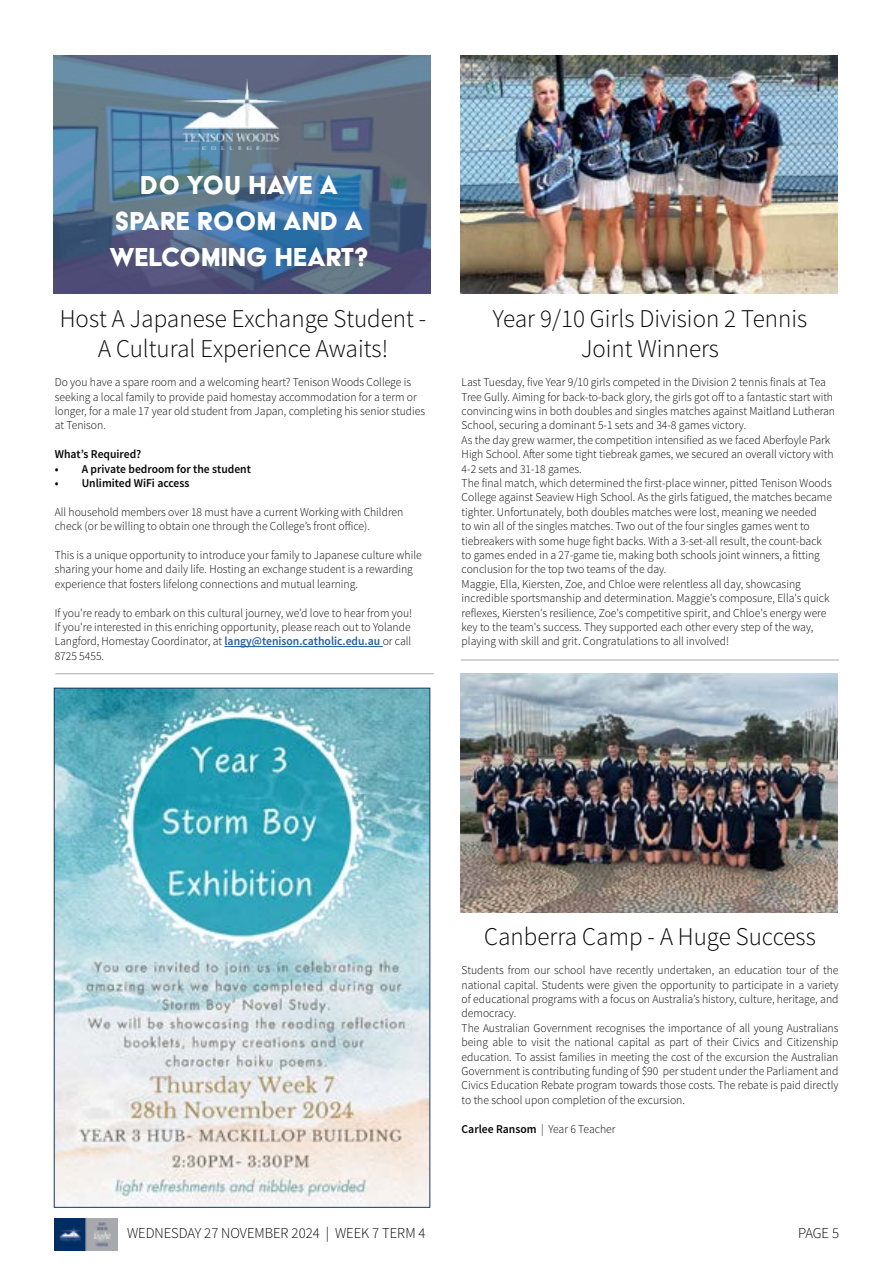
<style>
.page{position:relative;width:893px;height:1263px;background:#fff}
.page>*{position:absolute;margin:0;border:0;box-sizing:border-box;transform-origin:0 0}
.t1{font:30px/36px "Acier BAT Text Solid";color:#fff;text-align:center}
.t2{font:300 25.5px/30.6px "Source Sans Pro";color:#060606;text-align:center}
.t3{font:300 15px "Source Sans Pro";color:#060606}
.t4{font:300 12px/14.4px "Source Sans Pro";color:#060606}
.t5{font:600 12px "Source Sans Pro";color:#060606}
.s1{font-weight:600;color:#235e9f}
.s2{font-weight:600}
</style>
<div class="page">
<img style="left:54px;top:1218px;width:64px;height:32px">
<img style="left:461px;top:55px;width:377px;height:239px">
<img style="left:461px;top:674px;width:377px;height:238px">
<svg style="left:54px;top:55px;width:377px;height:239px;background:#546e8d"></svg>
<hr style="left:224px;top:646px;width:159px;height:1px;background:#235e9f">
<hr style="left:55px;top:673px;width:379px;height:1px;background:#a7a9ac">
<img style="left:56px;top:690px;width:372px;height:516px">
<hr style="left:461px;top:660px;width:378px;height:1px;background:#a7a9ac">
<img style="left:179px;top:79px;width:106px;height:71px">
<h1 class="t1" style="left:109px;top:166px;width:261px">DO YOU HAVE A<br>SPARE ROOM AND A<br>WELCOMING HEART?</h1>
<h2 class="t2" style="left:60px;top:303px;width:368px">Host A Japanese Exchange Student -<br>A Cultural Experience Awaits!</h2>
<p class="t4" style="left:55px;top:375px;width:372px">Do you have a spare room and a welcoming heart? Tenison Woods College is seeking a local family to provide paid homestay accommodation for a term or longer, for a male 17 year old student from Japan, completing his senior studies at Tenison.</p>
<p class="t5" style="left:55px;top:447px;width:88px">What’s Required?</p>
<p class="t5" style="left:55px;top:461px;width:198px">• A private bedroom for the student</p>
<p class="t5" style="left:55px;top:475px;width:136px">• Unlimited WiFi access</p>
<p class="t4" style="left:55px;top:505px;width:350px">All household members over 18 must have a current Working with Children check (or be willing to obtain one through the College’s front office).</p>
<p class="t4" style="left:55px;top:548px;width:368px">This is a unique opportunity to introduce your family to Japanese culture while sharing your home and daily life. Hosting an exchange student is a rewarding experience that fosters lifelong connections and mutual learning.</p>
<p class="t4" style="left:55px;top:605px;width:359px">If you're ready to embark on this cultural journey, we’d love to hear from you!<br>If you're interested in this enriching opportunity, please reach out to Yolande Langford, Homestay Coordinator, at <span class="s1">langy@tenison.catholic.edu.au</span> or call 8725 5455.</p>
<h2 class="t2" style="left:493px;top:303px;width:316px">Year 9/10 Girls Division 2 Tennis<br>Joint Winners</h2>
<p class="t4" style="left:462px;top:375px;width:375px">Last Tuesday, five Year 9/10 girls competed in the Division 2 tennis finals at Tea Tree Gully. Aiming for back-to-back glory, the girls got off to a fantastic start with convincing wins in both doubles and singles matches against Maitland Lutheran School, securing a dominant 5-1 sets and 34-8 games victory.<br>As the day grew warmer, the competition intensified as we faced Aberfoyle Park High School. After some tight tiebreak games, we secured an overall victory with 4-2 sets and 31-18 games.<br>The final match, which determined the first-place winner, pitted Tenison Woods College against Seaview High School. As the girls fatigued, the matches became tighter. Unfortunately, both doubles matches were lost, meaning we needed<br>to win all of the singles matches. Two out of the four singles games went to tiebreakers with some huge fight backs. With a 3-set-all result, the count-back<br>to games ended in a 27-game tie, making both schools joint winners, a fitting conclusion for the top two teams of the day.<br>Maggie, Ella, Kiersten, Zoe, and Chloe were relentless all day, showcasing incredible sportsmanship and determination. Maggie's composure, Ella's quick reflexes, Kiersten's resilience, Zoe's competitive spirit, and Chloe's energy were key to the team's success. They supported each other every step of the way, playing with skill and grit. Congratulations to all involved!</p>
<h2 class="t2" style="left:484px;top:922px;width:333px">Canberra Camp - A Huge Success</h2>
<p class="t4" style="left:462px;top:963px;width:378px">Students from our school have recently undertaken, an education tour of the national capital. Students were given the opportunity to participate in a variety of educational programs with a focus on Australia’s history, culture, heritage, and democracy.<br>The Australian Government recognises the importance of all young Australians being able to visit the national capital as part of their Civics and Citizenship education. To assist families in meeting the cost of the excursion the Australian Government is contributing funding of $90 per student under the Parliament and Civics Education Rebate program towards those costs. The rebate is paid directly to the school upon completion of the excursion.</p>
<p class="t4" style="left:462px;top:1121px;width:155px"><span class="s2">Carlee Ransom</span> | Year 6 Teacher</p>
<p class="t3" style="left:127px;top:1223px;width:300px">WEDNESDAY 27 NOVEMBER 2024 | WEEK 7 TERM 4</p>
<p class="t3" style="left:798px;top:1224px;width:43px">PAGE 5</p>
</div>
